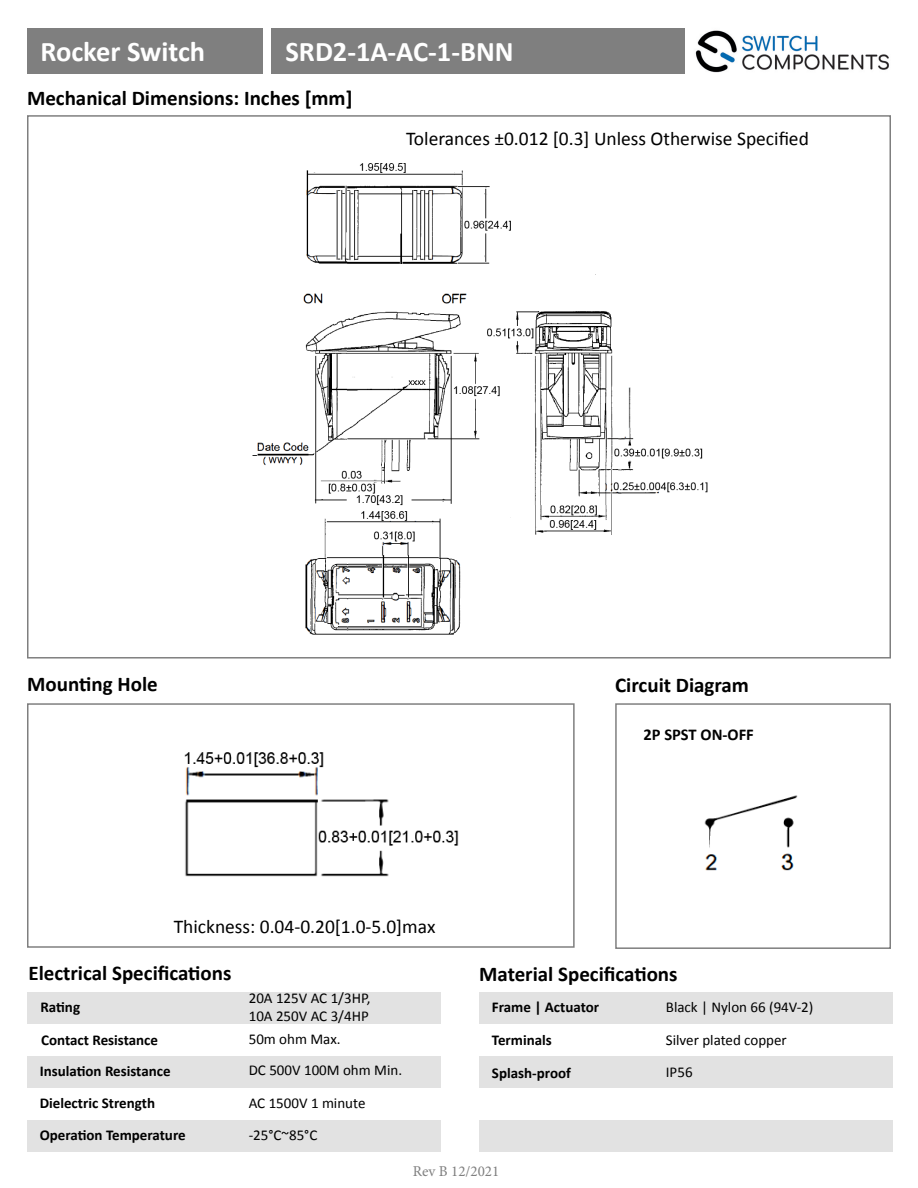
<style>
.page{position:relative;width:918px;height:1188px;background:#fff}
.page>*{position:absolute;margin:0;border:0;box-sizing:border-box;transform-origin:0 0}
.t1{font:700 28.5px "Calibri";color:#fff}
.t2{font:700 21px "Calibri";color:#000}
.t3{font:19.5px "Calibri";color:#000}
.t4{font:700 16.5px "Calibri";color:#000}
.t5{font:15px "Calibri";color:#000}
.t6{font:700 15px "Calibri";color:#000}
.t7{font:15px "Minion Pro";color:#7f7f7f}
</style>
<div class="page">
<img style="left:695px;top:30px;width:194px;height:43px">
<div style="left:27px;top:29px;width:236px;height:45px;background:#7f7f7f"></div>
<div style="left:27px;top:703px;width:548px;height:245px;border:2px solid #7f7f7f"></div>
<div style="left:615px;top:703px;width:276px;height:246px;border:2px solid #7f7f7f"></div>
<div style="left:27px;top:992px;width:414px;height:31px;background:#e2e2e2"></div>
<div style="left:479px;top:992px;width:414px;height:31px;background:#e2e2e2"></div>
<div style="left:27px;top:1056px;width:414px;height:32px;background:#e2e2e2"></div>
<div style="left:479px;top:1056px;width:414px;height:32px;background:#e2e2e2"></div>
<div style="left:27px;top:1120px;width:414px;height:32px;background:#e2e2e2"></div>
<div style="left:479px;top:1120px;width:414px;height:32px;background:#e2e2e2"></div>
<div style="left:271px;top:28px;width:414px;height:46px;background:#7f7f7f"></div>
<img style="left:184px;top:752px;width:275px;height:125px">
<img style="left:704px;top:795px;width:94px;height:76px">
<img style="left:252px;top:163px;width:456px;height:472px">
<p class="t1" style="left:40px;top:31px;width:166px">Rocker Switch</p>
<p class="t1" style="left:286px;top:31px;width:230px">SRD2-1A-AC-1-BNN</p>
<p class="t2" style="left:27px;top:83px;width:327px">Mechanical Dimensions: Inches [mm]</p>
<p class="t3" style="left:406px;top:126px;width:404px">Tolerances ±0.012 [0.3] Unless Otherwise Specified</p>
<p class="t2" style="left:27px;top:669px;width:132px">Mounting Hole</p>
<p class="t2" style="left:615px;top:671px;width:135px">Circuit Diagram</p>
<p class="t3" style="left:174px;top:914px;width:263px">Thickness: 0.04-0.20[1.0-5.0]max</p>
<p class="t4" style="left:644px;top:722px;width:112px">2P SPST ON-OFF</p>
<p class="t2" style="left:29px;top:958px;width:205px">Electrical Specifications</p>
<p class="t2" style="left:479px;top:959px;width:200px">Material Specifications</p>
<p class="t5" style="left:249px;top:989px;width:123px">20A 125V AC 1/3HP,</p>
<p class="t5" style="left:249px;top:1007px;width:122px">10A 250V AC 3/4HP</p>
<p class="t6" style="left:40px;top:996px;width:41px">Rating</p>
<p class="t6" style="left:492px;top:996px;width:109px">Frame | Actuator</p>
<p class="t6" style="left:41px;top:1029px;width:118px">Contact Resistance</p>
<p class="t5" style="left:249px;top:1030px;width:93px">50m ohm Max.</p>
<p class="t6" style="left:492px;top:1030px;width:62px">Terminals</p>
<p class="t6" style="left:492px;top:1062px;width:81px">Splash-proof</p>
<p class="t5" style="left:249px;top:1061px;width:155px">DC 500V 100M ohm Min.</p>
<p class="t6" style="left:40px;top:1061px;width:132px">Insulation Resistance</p>
<p class="t6" style="left:40px;top:1093px;width:117px">Dielectric Strength</p>
<p class="t6" style="left:40px;top:1125px;width:148px">Operation Temperature</p>
<p class="t5" style="left:249px;top:1094px;width:118px">AC 1500V 1 minute</p>
<p class="t5" style="left:249px;top:1126px;width:70px">-25°C~85°C</p>
<p class="t7" style="left:413px;top:1162px;width:88px">Rev B 12/2021</p>
<p class="t5" style="left:666px;top:998px;width:149px">Black | Nylon 66 (94V-2)</p>
<p class="t5" style="left:666px;top:1031px;width:123px">Silver plated copper</p>
<p class="t5" style="left:666px;top:1063px;width:28px">IP56</p>
</div>
